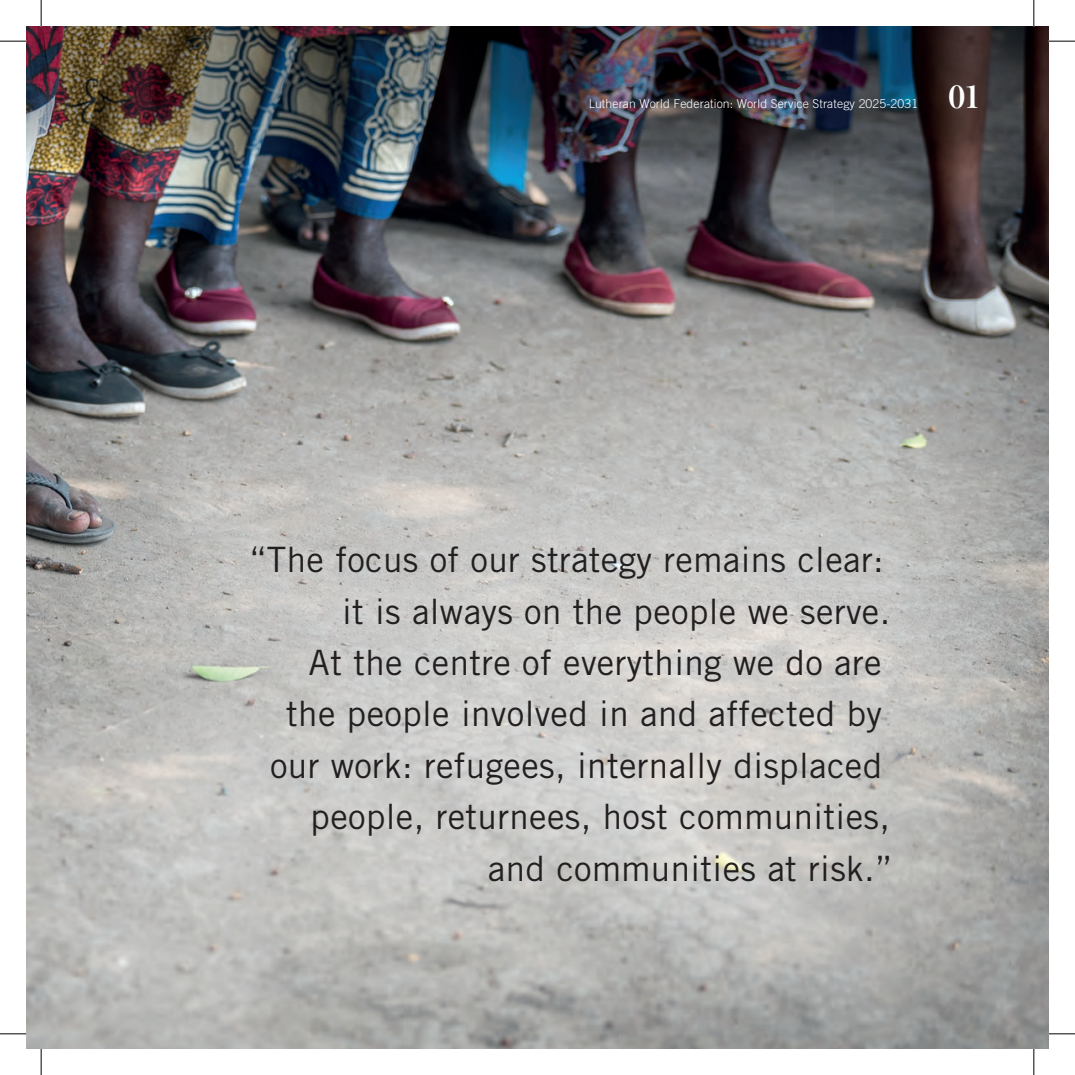
<style>
.page{position:relative;width:1075px;height:1075px;background:#fff}
.page>*{position:absolute;margin:0;border:0;box-sizing:border-box;transform-origin:0 0}
.t1{font:35px "Trade Gothic LT Std";letter-spacing:.01em;color:#231f20}
.t2{font:700 33.25px "Baskerville Display PT";color:#fff}
.t3{font:300 12.25px "Trade Gothic LT Std";letter-spacing:.01em;color:#fff}
</style>
<div class="page">
<img style="left:26px;top:26px;width:1022px;height:663px">
<svg style="left:69px;top:325px;width:979px;height:364px"></svg>
<img style="left:121px;top:293px;width:583px;height:9px">
<div style="left:73px;top:362px;width:975px;height:686px;background:#fff;opacity:.23"></div>
<div style="left:26px;top:689px;width:86px;height:359px;background:#fff;opacity:.23"></div>
<img style="left:26px;top:26px;width:1007px;height:139px">
<svg style="left:0;top:41px;width:26px;height:1px"></svg>
<svg style="left:1048px;top:41px;width:26px;height:1px"></svg>
<svg style="left:0;top:1033px;width:26px;height:1px"></svg>
<svg style="left:1048px;top:1033px;width:26px;height:1px"></svg>
<svg style="left:41px;top:0;width:1px;height:26px"></svg>
<svg style="left:41px;top:1048px;width:1px;height:26px"></svg>
<svg style="left:1033px;top:0;width:1px;height:26px"></svg>
<svg style="left:1033px;top:1048px;width:1px;height:26px"></svg>
<p class="t3" style="left:588px;top:96px;width:331px">Lutheran World Federation: World Service Strategy 2025-2031</p>
<p class="t2" style="left:948px;top:77px;width:32px">01</p>
<p class="t1" style="left:249px;top:538px;width:636px">“The focus of our strategy remains clear:</p>
<p class="t1" style="left:342px;top:590px;width:550px">it is always on the people we serve.</p>
<p class="t1" style="left:308px;top:641px;width:574px">At the centre of everything we do are</p>
<p class="t1" style="left:286px;top:692px;width:597px">the people involved in and affected by</p>
<p class="t1" style="left:270px;top:744px;width:613px">our work: refugees, internally displaced</p>
<p class="t1" style="left:310px;top:795px;width:581px">people, returnees, host communities,</p>
<p class="t1" style="left:488px;top:847px;width:406px">and communities at risk.”</p>
</div>
